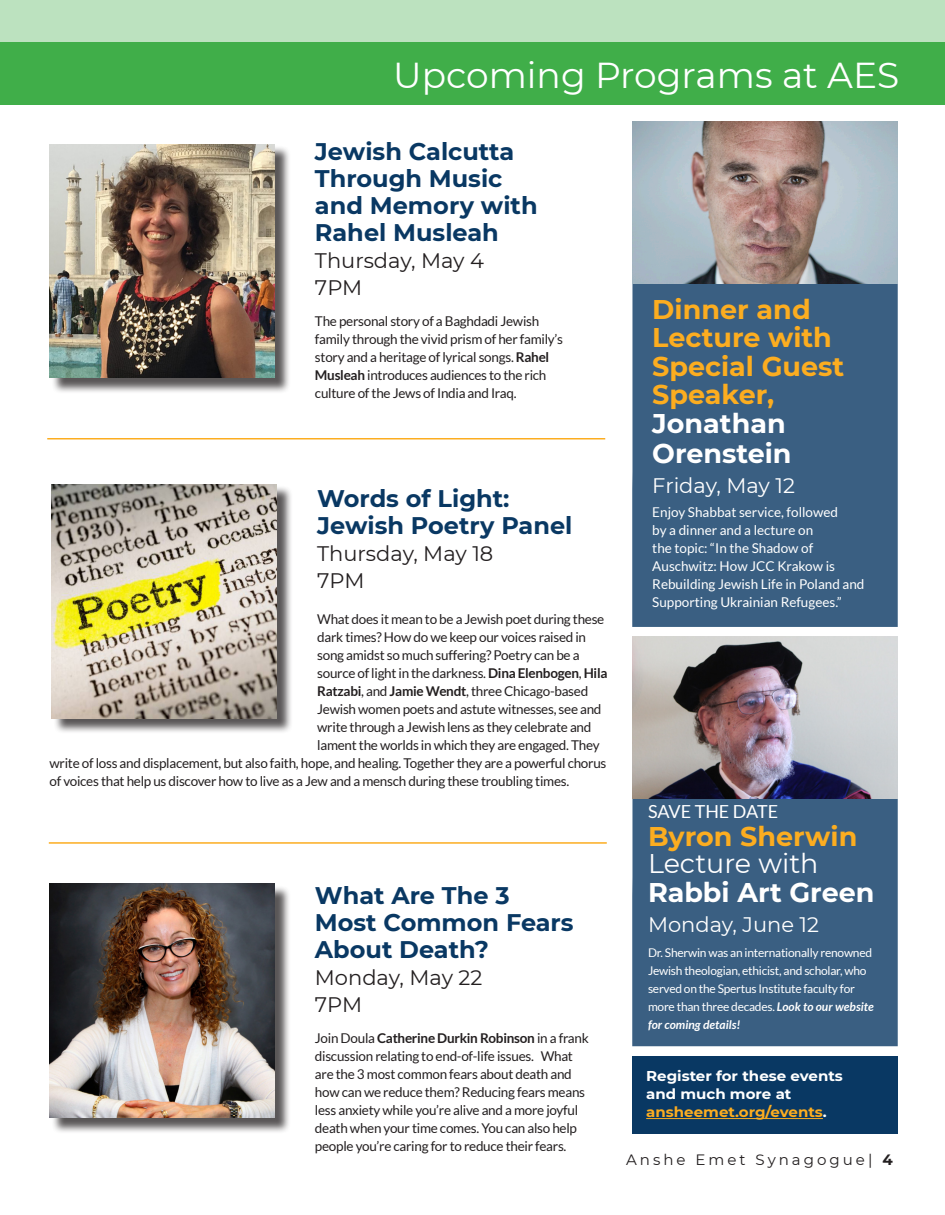
<style>
.page{position:relative;width:945px;height:1215px;background:#fff}
.page>*{position:absolute;margin:0;border:0;box-sizing:border-box;transform-origin:0 0}
.t1{font:36px "Montserrat";color:#fff}
.t2{font:700 27px/28.8px "Montserrat";color:#fcad20}
.t3{font:700 27px/27.8px "Montserrat";color:#fff}
.t4{font:700 24px/27px "Montserrat";color:#093863}
.t5{font:21px/27px "Montserrat";color:#231f20}
.t6{font:21px "Montserrat";color:#fff}
.t7{font:18px "Lato";color:#fff}
.t8{font:15px "Montserrat";letter-spacing:.2em;color:#231f20}
.t9{font:700 14.25px/18px "Montserrat";color:#fff;scale:1.05 1}
.t10{font:13.5px/18px "Lato";letter-spacing:-.02em;color:#231f20}
.t11{font:13.5px/18px "Lato";color:#fff}
.t12{font:12px/18px "Lato";letter-spacing:-.02em;color:#fff}
.s1{font-weight:700}
.s2{color:#fff}
.s3{color:#fcad20}
.s4{font-weight:400}
.s5{font-weight:700;font-style:italic}
</style>
<div class="page">
<div style="left:632px;top:799px;width:266px;height:247px;background:#3a5f82"></div>
<hr style="left:0;top:0;width:1px;height:176px;background:#231f20">
<div style="left:0;top:0;width:945px;height:78px;background:#bce2bf"></div>
<hr style="left:0;top:0;width:1px;height:78px;background:#093863">
<div style="left:0;top:42px;width:945px;height:62px;background:#40ae49"></div>
<div style="left:632px;top:1056px;width:266px;height:77px;background:#093863"></div>
<hr style="left:646px;top:1118px;width:177px;height:1px;background:#fcad20">
<div style="left:51px;top:146px;width:239px;height:248px;background:#231f20;opacity:.75"></div>
<img style="left:50px;top:144px;width:224px;height:234px">
<hr style="left:47px;top:438px;width:558px;height:2px;background:#fcad20">
<div style="left:53px;top:486px;width:240px;height:248px;background:#231f20;opacity:.75"></div>
<img style="left:52px;top:484px;width:225px;height:234px">
<hr style="left:49px;top:842px;width:558px;height:2px;background:#fcad20">
<div style="left:51px;top:885px;width:239px;height:248px;background:#231f20;opacity:.75"></div>
<img style="left:50px;top:883px;width:224px;height:235px">
<img style="left:632px;top:637px;width:266px;height:162px">
<div style="left:632px;top:284px;width:266px;height:343px;background:#3a5f82"></div>
<img style="left:632px;top:122px;width:266px;height:162px">
<p class="t1" style="left:393px;top:50px;width:508px">Upcoming Programs at AES</p>
<p class="t4" style="left:315px;top:137px;width:224px">Jewish Calcutta<br>Through Music and Memory with<br>Rahel Musleah</p>
<p class="t5" style="left:315px;top:246px;width:171px">Thursday, May 4<br>7PM</p>
<p class="t10" style="left:315px;top:312px;width:250px">The personal story of a Baghdadi Jewish family through the vivid prism of her family’s story and a heritage of lyrical songs. <span class="s1">Rahel Musleah</span> introduces audiences to the rich culture of the Jews of India and Iraq.</p>
<p class="t4" style="left:317px;top:484px;width:257px">Words of Light:<br>Jewish Poetry Panel</p>
<p class="t5" style="left:317px;top:540px;width:178px">Thursday, May 18<br>7PM</p>
<p class="t10" style="left:317px;top:610px;width:289px">What does it mean to be a Jewish poet during these</p>
<p class="t10" style="left:317px;top:628px;width:270px">dark times? How do we keep our voices raised in</p>
<p class="t10" style="left:317px;top:646px;width:264px">song amidst so much suffering? Poetry can be a</p>
<p class="t10" style="left:317px;top:664px;width:292px">source of light in the darkness. <span class="s1">Dina Elenbogen</span>, <span class="s1">Hila</span></p>
<p class="t10" style="left:317px;top:682px;width:272px"><span class="s1">Ratzabi</span>, and <span class="s1">Jamie Wendt</span>, three Chicago-based</p>
<p class="t10" style="left:317px;top:700px;width:286px">Jewish women poets and astute witnesses, see and</p>
<p class="t10" style="left:317px;top:718px;width:276px">write through a Jewish lens as they celebrate and</p>
<p class="t10" style="left:317px;top:736px;width:284px">lament the worlds in which they are engaged. They</p>
<p class="t10" style="left:50px;top:754px;width:558px">write of loss and displacement, but also faith, hope, and healing. Together they are a powerful chorus</p>
<p class="t10" style="left:50px;top:772px;width:521px">of voices that help us discover how to live as a Jew and a mensch during these troubling times.</p>
<p class="t4" style="left:315px;top:881px;width:260px">What Are The 3<br>Most Common Fears<br>About Death?</p>
<p class="t5" style="left:315px;top:963px;width:169px">Monday, May 22<br>7PM</p>
<p class="t10" style="left:315px;top:1029px;width:275px">Join Doula <span class="s1">Catherine Durkin Robinson</span> in a frank discussion relating to end-of-life issues. What are the 3 most common fears about death and how can we reduce them? Reducing fears means less anxiety while you’re alive and a more joyful death when your time comes. You can also help people you’re caring for to reduce their fears.</p>
<p class="t2" style="left:652px;top:293px;width:193px">Dinner and<br>Lecture with<br>Special Guest<br>Speaker,<br><span class="s2">Jonathan<br>Orenstein</span></p>
<p class="t6" style="left:652px;top:471px;width:144px">Friday, May 12</p>
<p class="t11" style="left:652px;top:503px;width:214px">Enjoy Shabbat service, followed<br>by a dinner and a lecture on<br>the topic: “In the Shadow of<br>Auschwitz: How JCC Krakow is<br>Rebuilding Jewish Life in Poland and<br>Supporting Ukrainian Refugees.”</p>
<p class="t7" style="left:648px;top:801px;width:132px">SAVE THE DATE</p>
<p class="t3" style="left:648px;top:822px;width:228px"><span class="s3">Byron Sherwin<br></span><span class="s4">Lecture with<br></span>Rabbi Art Green</p>
<p class="t6" style="left:648px;top:910px;width:173px">Monday, June 12</p>
<p class="t12" style="left:648px;top:943px;width:227px">Dr. Sherwin was an internationally renowned Jewish theologian, ethicist, and scholar, who served on the Spertus Institute faculty for more than three decades. <span class="s5">Look to our website for coming details!</span></p>
<p class="t9" style="left:646px;top:1067px;width:189px">Register for these events and much more at <span class="s3">ansheemet.org/events</span>.</p>
<p class="t8" style="left:626px;top:1149px;width:268px">Anshe Emet Synagogue| <span class="s1">4</span></p>
</div>
